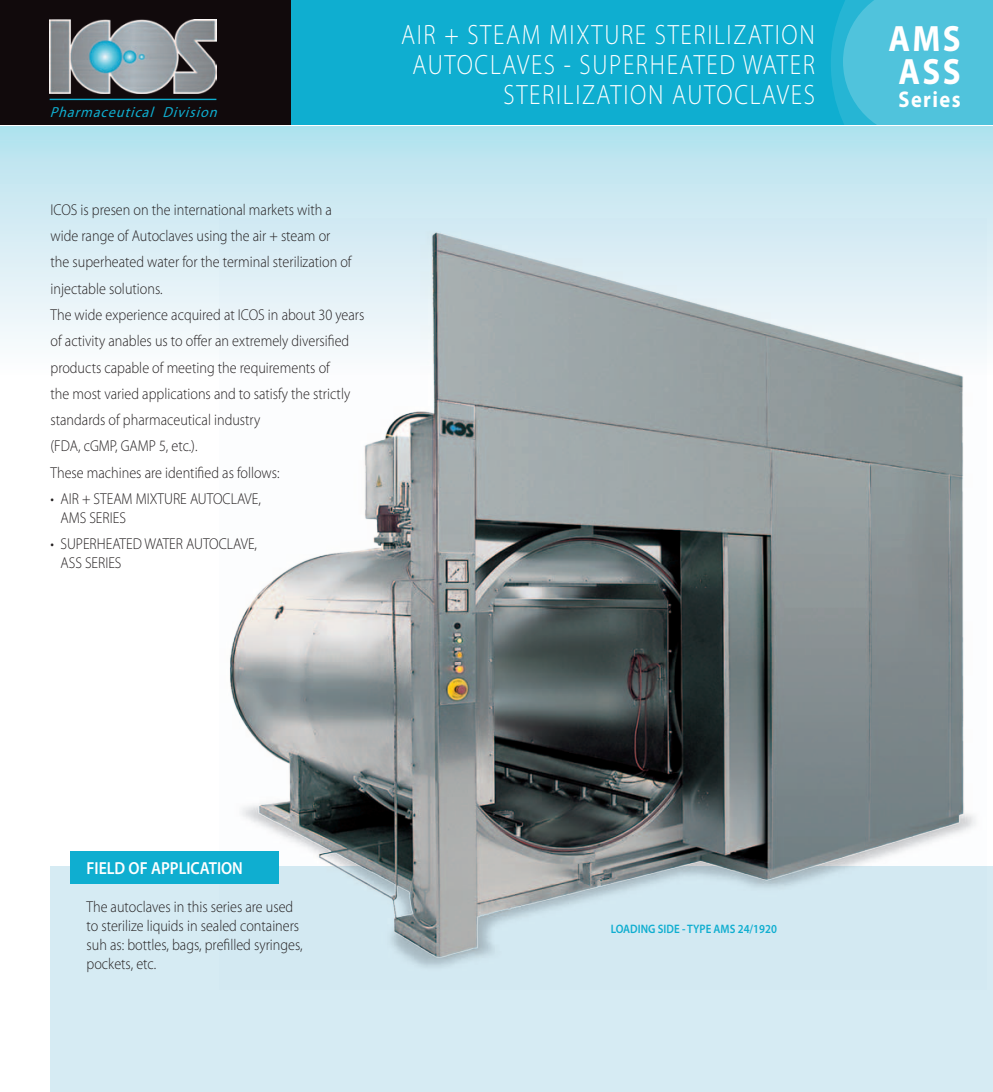
<style>
.page{position:relative;width:993px;height:1092px;background:#fff}
.page>*{position:absolute;margin:0;border:0;box-sizing:border-box;transform-origin:0 0}
.t1{font:700 36.75px/33.2px "Myriad Pro";letter-spacing:.07em;color:#fff;scale:.9 1}
.t2{font:300 28px/29.8px "Myriad Pro";letter-spacing:.07em;color:#fff;text-align:right;scale:.86 1}
.t3{font:700 22.75px "Myriad Pro";letter-spacing:.07em;color:#fff;scale:.9 1}
.t4{font:600 17.5px "Myriad Pro";color:#fff;scale:.9 1}
.t5{font:300 15.75px/26.2px "Myriad Pro";color:#231f20;scale:.9 1}
.t6{font:italic 14.53px "Myriad";color:#0faed0;scale:.95 1}
.t7{font:600 12.25px "Myriad Pro";color:#0faed0;scale:.9 1}
</style>
<div class="page">
<div style="left:50px;top:866px;width:942px;height:225px;background:#d6ebf3"></div>
<div style="left:0;top:0;width:992px;height:124px;background:#0faed0"></div>
<svg style="left:830px;top:0;width:162px;height:125px;background:#49c0da"></svg>
<div style="left:0;top:0;width:290px;height:124px;background:#110a0c"></div>
<div style="left:0;top:126px;width:992px;height:250px;background:linear-gradient(to bottom,#b4e1ee,#fffdfe)"></div>
<img style="left:50px;top:20px;width:166px;height:73px">
<hr style="left:50px;top:99px;width:166px;height:1px;background:#0faed0">
<img style="left:219px;top:218px;width:767px;height:750px">
<div style="left:70px;top:850px;width:209px;height:33px;background:#0faed0"></div>
<p class="t6" style="left:50px;top:105px;width:182px">Pharmaceutical Division</p>
<p class="t5" style="left:50px;top:196px;width:350px">ICOS is presen on the international markets with a<br>wide range of Autoclaves using the air + steam or<br>the superheated water for the terminal sterilization of injectable solutions.<br>The wide experience acquired at ICOS in about 30 years of activity anables us to offer an extremely diversified products capable of meeting the requirements of<br>the most varied applications and to satisfy the strictly standards of pharmaceutical industry<br>(FDA, cGMP, GAMP 5, etc.).<br>These machines are identified as follows:</p>
<p class="t5" style="left:60px;top:489px;width:224px;line-height:18.9px;text-indent:-10px">• AIR + STEAM MIXTURE AUTOCLAVE,<br>AMS SERIES</p>
<p class="t5" style="left:60px;top:534px;width:220px;line-height:18.9px;text-indent:-10px">• SUPERHEATED WATER AUTOCLAVE,<br>ASS SERIES</p>
<h2 class="t2" style="left:401px;top:20px;width:482px">AIR + STEAM MIXTURE STERILIZATION<br>AUTOCLAVES - SUPERHEATED WATER<br>STERILIZATION AUTOCLAVES</h2>
<h1 class="t1" style="left:888px;top:21px;width:82px">AMS<br>ASS</h1>
<h3 class="t3" style="left:898px;top:85px;width:71px">Series</h3>
<p class="t4" style="left:86px;top:857px;width:175px">FIELD OF APPLICATION</p>
<p class="t5" style="left:86px;top:897px;width:242px;line-height:18.9px">The autoclaves in this series are used to sterilize liquids in sealed containers suh as: bottles, bags, prefilled syringes, pockets, etc.</p>
<p class="t7" style="left:610px;top:921px;width:186px">LOADING SIDE - TYPE AMS 24/1920</p>
</div>
